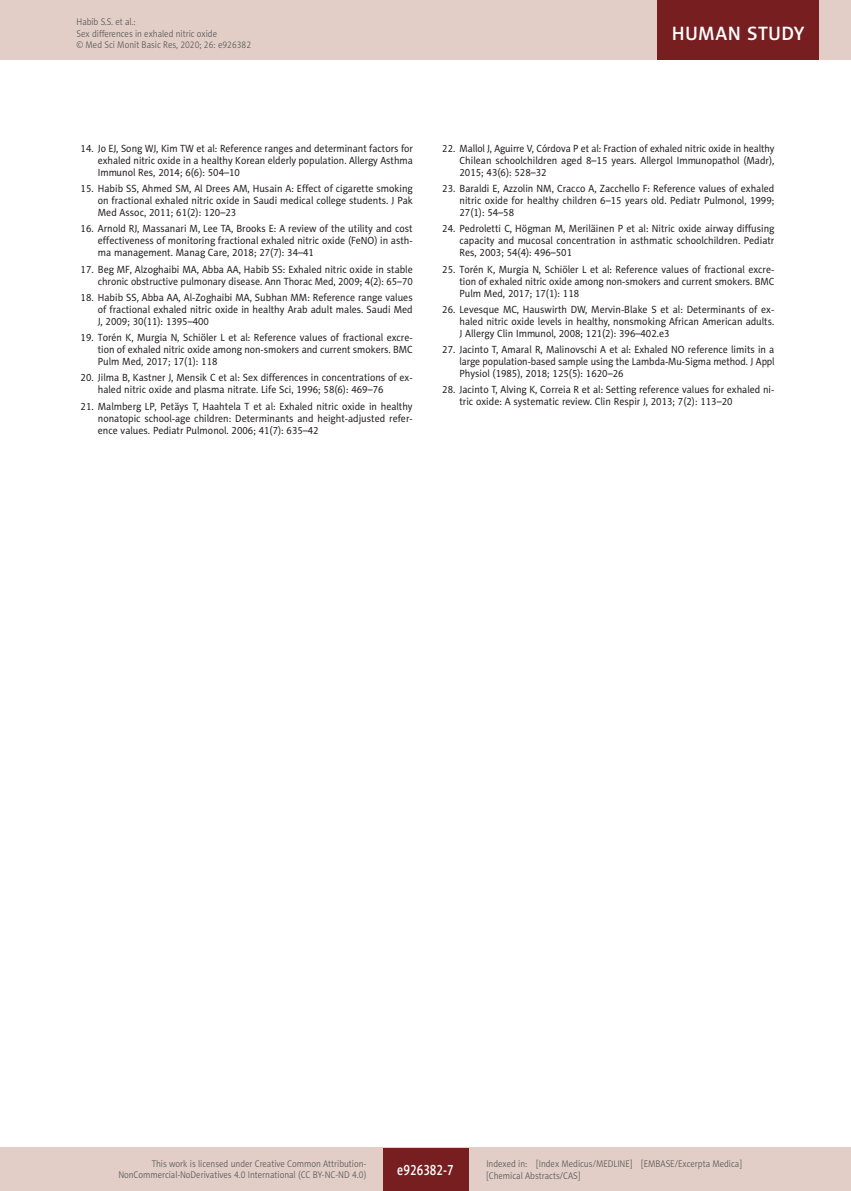
<style>
.page{position:relative;width:851px;height:1191px;background:#fff}
.page>*{position:absolute;margin:0;border:0;box-sizing:border-box;transform-origin:0 0}
.t1{font:19.5px "Naomi Sans EFN Medium";letter-spacing:.015em;color:#fff}
.t2{font:15px "Naomi Sans EFN Medium";color:#fff;scale:.8 1}
.MSM_Referencje_punkt{font:10.5px/12px "Naomi Sans EFN";color:#231f20;text-align:justify;scale:.95 1}
.MSM_Referencje_punkt-2{font:10.5px/12px "Naomi Sans EFN";color:#231f20;text-align:justify;scale:.93 1}
.t3{font:9.75px/11.2px "Naomi Sans EFN Light";color:#57585a;scale:.9 1}
</style>
<div class="page">
<div style="left:0;top:1148px;width:850px;height:43px;background:#e2cec6"></div>
<div style="left:383px;top:1147px;width:85px;height:43px;background:#761e20"></div>
<div style="left:0;top:0;width:850px;height:60px;background:#e2cec6"></div>
<div style="left:657px;top:0;width:162px;height:60px;background:#761e20"></div>
<p class="t3" style="left:77px;top:16px;width:195px">Habib S.S. et al.:<br>Sex differences in exhaled nitric oxide<br>© Med Sci Monit Basic Res, 2020; 26: e926382</p>
<h1 class="t1" style="left:672px;top:22px;width:134px">HUMAN STUDY</h1>
<p class="MSM_Referencje_punkt" style="left:98px;top:142px;width:333px;text-indent:-17px">14. Jo EJ, Song WJ, Kim TW et al: Reference ranges and determinant factors for exhaled nitric oxide in a healthy Korean elderly population. Allergy Asthma Immunol Res, 2014; 6(6): 504–10</p>
<p class="MSM_Referencje_punkt" style="left:98px;top:183px;width:333px;text-indent:-17px">15. Habib SS, Ahmed SM, Al Drees AM, Husain A: Effect of cigarette smoking on fractional exhaled nitric oxide in Saudi medical college students. J Pak Med Assoc, 2011; 61(2): 120–23</p>
<p class="MSM_Referencje_punkt" style="left:98px;top:223px;width:333px;text-indent:-17px">16. Arnold RJ, Massanari M, Lee TA, Brooks E: A review of the utility and cost effectiveness of monitoring fractional exhaled nitric oxide (FeNO) in asth&shy;ma management. Manag Care, 2018; 27(7): 34–41</p>
<p class="MSM_Referencje_punkt" style="left:81px;top:263px;width:351px;text-align:right">17. Beg MF, Alzoghaibi MA, Abba AA, Habib SS: Exhaled nitric oxide in stable chronic obstructive pulmonary disease. Ann Thorac Med, 2009; 4(2): 65–70</p>
<p class="MSM_Referencje_punkt" style="left:98px;top:291px;width:333px;text-indent:-17px">18. Habib SS, Abba AA, Al-Zoghaibi MA, Subhan MM: Reference range values of fractional exhaled nitric oxide in healthy Arab adult males. Saudi Med J, 2009; 30(11): 1395–400</p>
<p class="MSM_Referencje_punkt" style="left:98px;top:332px;width:333px;text-indent:-17px">19. Torén K, Murgia N, Schiöler L et al: Reference values of fractional excre&shy;tion of exhaled nitric oxide among non-smokers and current smokers. BMC Pulm Med, 2017; 17(1): 118</p>
<p class="MSM_Referencje_punkt" style="left:98px;top:372px;width:333px;text-indent:-17px">20. Jilma B, Kastner J, Mensik C et al: Sex differences in concentrations of ex&shy;haled nitric oxide and plasma nitrate. Life Sci, 1996; 58(6): 469–76</p>
<p class="MSM_Referencje_punkt" style="left:98px;top:400px;width:333px;text-indent:-17px">21. Malmberg LP, Petäys T, Haahtela T et al: Exhaled nitric oxide in healthy nonatopic school-age children: Determinants and height-adjusted refer&shy;ence values. Pediatr Pulmonol. 2006; 41(7): 635–42</p>
<p class="MSM_Referencje_punkt-2" style="left:459px;top:142px;width:340px;text-indent:-17px">22. Mallol J, Aguirre V, Córdova P et al: Fraction of exhaled nitric oxide in healthy Chilean schoolchildren aged 8–15 years. Allergol Immunopathol (Madr), 2015; 43(6): 528–32</p>
<p class="MSM_Referencje_punkt" style="left:459px;top:183px;width:333px;text-indent:-17px">23. Baraldi E, Azzolin NM, Cracco A, Zacchello F: Reference values of exhaled nitric oxide for healthy children 6–15 years old. Pediatr Pulmonol, 1999; 27(1): 54–58</p>
<p class="MSM_Referencje_punkt" style="left:459px;top:223px;width:333px;text-indent:-17px">24. Pedroletti C, Högman M, Meriläinen P et al: Nitric oxide airway diffusing capacity and mucosal concentration in asthmatic schoolchildren. Pediatr Res, 2003; 54(4): 496–501</p>
<p class="MSM_Referencje_punkt" style="left:459px;top:263px;width:333px;text-indent:-17px">25. Torén K, Murgia N, Schiöler L et al: Reference values of fractional excre&shy;tion of exhaled nitric oxide among non-smokers and current smokers. BMC Pulm Med, 2017; 17(1): 118</p>
<p class="MSM_Referencje_punkt" style="left:459px;top:303px;width:333px;text-indent:-17px">26. Levesque MC, Hauswirth DW, Mervin-Blake S et al: Determinants of ex&shy;haled nitric oxide levels in healthy, nonsmoking African American adults.<br>J Allergy Clin Immunol, 2008; 121(2): 396–402.e3</p>
<p class="MSM_Referencje_punkt" style="left:459px;top:344px;width:333px;text-indent:-17px">27. Jacinto T, Amaral R, Malinovschi A et al: Exhaled NO reference limits in a large population-based sample using the Lambda-Mu-Sigma method. J Appl Physiol (1985), 2018; 125(5): 1620–26</p>
<p class="MSM_Referencje_punkt" style="left:459px;top:384px;width:333px;text-indent:-17px">28. Jacinto T, Alving K, Correia R et al: Setting reference values for exhaled ni&shy;tric oxide: A systematic review. Clin Respir J, 2013; 7(2): 113–20</p>
<p class="t3" style="left:118px;top:1158px;width:277px;text-align:right">This work is licensed under Creative Common Attribution-<br>NonCommercial-NoDerivatives 4.0 International (CC BY-NC-ND 4.0)</p>
<h2 class="t2" style="left:397px;top:1160px;width:72px">e926382-7</h2>
<p class="t3" style="left:486px;top:1158px;width:285px">Indexed in: [Index Medicus/MEDLINE] [EMBASE/Excerpta Medica] [Chemical Abstracts/CAS]</p>
</div>
